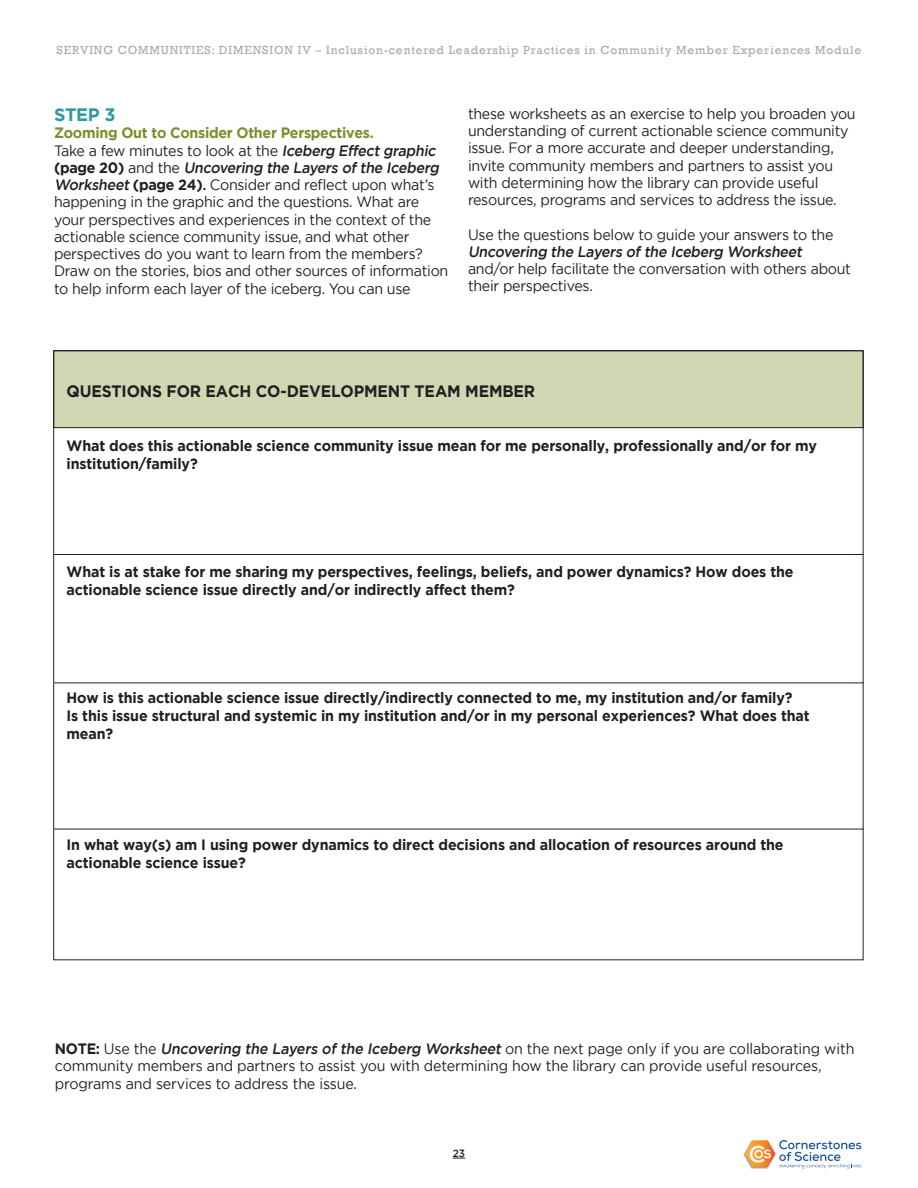
<style>
.page{position:relative;width:918px;height:1188px;background:#fff}
.page>*{position:absolute;margin:0;border:0;box-sizing:border-box;transform-origin:0 0}
.orange__theme__and__step{font:700 18px "Gotham";color:#2d999f}
.text{font:700 16.5px "Gotham";letter-spacing:-.01em;color:#231f20;scale:.95 1}
.text-2{font:15px/17.2px "Gotham";letter-spacing:-.02em;color:#231f20;scale:.95 1}
.text-3{font:700 15px/18px "Gotham";letter-spacing:-.01em;color:#231f20;scale:.95 1}
.text-4{font:700 15px "Gotham";letter-spacing:-.02em;color:#7a8f2b;scale:.95 1}
.t1{font:12px "Rockwell";letter-spacing:.07em;color:#a8a9ad}
.t2{font:500 10.5px "Gotham";color:#231f20;scale:.95 1}
.s1{font-weight:500;font-style:italic}
.s2{font-weight:700}
</style>
<div class="page">
<svg style="left:453px;top:1158px;width:12px;height:1px"></svg>
<svg style="left:745px;top:1140px;width:116px;height:29px"></svg>
<div style="left:54px;top:351px;width:809px;height:77px;background:#cfd7b3"></div>
<div style="left:53px;top:350px;width:811px;height:78px;border:1px solid #231f20"></div>
<hr style="left:54px;top:554px;width:810px;height:1px;background:#231f20">
<hr style="left:54px;top:683px;width:810px;height:1px;background:#231f20">
<hr style="left:54px;top:829px;width:810px;height:1px;background:#231f20">
<p class="t1" style="left:57px;top:43px;width:806px">SERVING COMMUNITIES: DIMENSION IV – Inclusion-centered Leadership Practices in Community Member Experiences Module</p>
<p class="orange__theme__and__step" style="left:54px;top:104px;width:63px">STEP 3</p>
<p class="text-4" style="left:54px;top:124px;width:338px">Zooming Out to Consider Other Perspectives.</p>
<p class="text-2" style="left:54px;top:141px;width:417px">Take a few minutes to look at the <span class="s1">Iceberg Effect graphic<br></span><span class="s2">( p a g e 2 0 )</span> a n d t h e <span class="s1">Uncovering the Layers of the Iceberg Worksheet</span> <span class="s2">(page 24)</span><span class="s1">.</span> Consider and reflect upon what’s happening in the graphic and the questions. What are your perspectives and experiences in the context of the actionable science community issue, and what other perspectives do you want to learn from the members?<br>Draw on the stories, bios and other sources of information to help inform each layer of the iceberg. You can use</p>
<p class="text-2" style="left:468px;top:105px;width:410px">these worksheets as an exercise to help you broaden you understanding of current actionable science community issue. For a more accurate and deeper understanding, invite community members and partners to assist you with determining how the library can provide useful resources, programs and services to address the issue.</p>
<p class="text-2" style="left:468px;top:226px;width:386px">Use the questions below to guide your answers to the<br><span class="s1">Uncovering the Layers of the Iceberg Worksheet</span></p>
<p class="text-2" style="left:468px;top:260px;width:405px">and/or help facilitate the conversation with others about their perspectives.</p>
<p class="text" style="left:67px;top:381px;width:495px">QUESTIONS FOR EACH CO-DEVELOPMENT TEAM MEMBER</p>
<p class="text-3" style="left:67px;top:436px;width:791px">What does this actionable science community issue mean for me personally, professionally and/or for my institution/family?</p>
<p class="text-3" style="left:67px;top:562px;width:767px">What is at stake for me sharing my perspectives, feelings, beliefs, and power dynamics? How does the actionable science issue directly and/or indirectly affect them?</p>
<p class="text-3" style="left:67px;top:688px;width:766px">How is this actionable science issue directly/indirectly connected to me, my institution and/or family?</p>
<p class="text-3" style="left:67px;top:706px;width:784px">Is this issue structural and systemic in my institution and/or in my personal experiences? What does that mean?</p>
<p class="text-3" style="left:67px;top:835px;width:756px">In what way(s) am I using power dynamics to direct decisions and allocation of resources around the actionable science issue?</p>
<p class="text-2" style="left:55px;top:1040px;width:843px"><span class="s2">NOTE:</span> Use the <span class="s1">Uncovering the Layers of the Iceberg Worksheet</span> on the next page only if you are collaborating with community members and partners to assist you with determining how the library can provide useful resources, programs and services to address the issue.</p>
<p class="t2" style="left:453px;top:1147px;width:14px">23</p>
</div>
